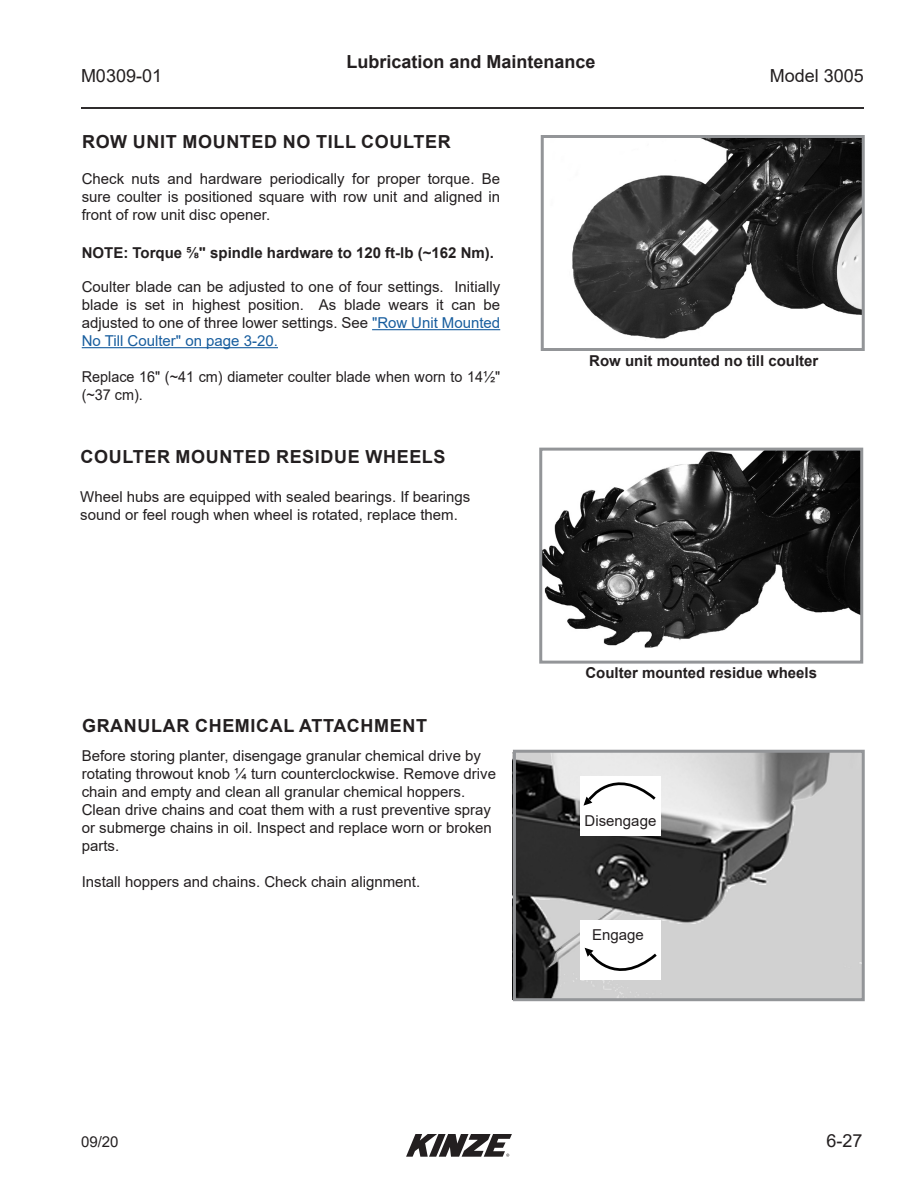
<style>
.page{position:relative;width:918px;height:1188px;background:#fff}
.page>*{position:absolute;margin:0;border:0;box-sizing:border-box;transform-origin:0 0}
.Operation_Description_Header-maintenance{font:700 18px "Arial";letter-spacing:.035em;color:#231f20}
.Operation_Description_Header-maintenance-2{font:700 18px "Arial";color:#231f20}
.t1{font:18px "Arial";color:#231f20}
.paragraph_text_-_full_page{font:15px/18px "Arial";color:#231f20}
.Paragraph_Text{font:15px/18px "Arial";color:#231f20;text-align:justify}
.NOTE{font:700 15px "Arial";color:#231f20}
.Paragraph_Text-2{font:15px/18px "Arial";color:#231f20;scale:.96 1}
.s1{color:#175d9e}
</style>
<div class="page">
<hr style="left:81px;top:107px;width:783px;height:2px;background:#231f20">
<svg style="left:406px;top:1134px;width:106px;height:23px"></svg>
<hr style="left:372px;top:329px;width:128px;height:1px;background:#175d9e">
<hr style="left:82px;top:347px;width:196px;height:1px;background:#175d9e">
<img style="left:572px;top:139px;width:289px;height:200px">
<div style="left:541px;top:135px;width:324px;height:216px;border:3px solid #939598"></div>
<img style="left:543px;top:452px;width:316px;height:196px">
<div style="left:539px;top:448px;width:324px;height:216px;border:3px solid #939598"></div>
<img style="left:517px;top:754px;width:344px;height:243px">
<div style="left:580px;top:776px;width:81px;height:59px;background:#fff"></div>
<div style="left:513px;top:750px;width:352px;height:251px;border:3px solid #939598"></div>
<div style="left:580px;top:920px;width:81px;height:60px;background:#fff"></div>
<svg style="left:584px;top:765px;width:75px;height:41px"></svg>
<svg style="left:585px;top:948px;width:75px;height:41px"></svg>
<p class="Operation_Description_Header-maintenance-2" style="left:346px;top:49px;width:251px">Lubrication and Maintenance</p>
<p class="t1" style="left:81px;top:63px;width:83px">M0309-01</p>
<p class="t1" style="left:770px;top:63px;width:96px">Model 3005</p>
<p class="Operation_Description_Header-maintenance" style="left:82px;top:129px;width:370px">ROW UNIT MOUNTED NO TILL COULTER</p>
<p class="Paragraph_Text" style="left:82px;top:170px;width:420px">Check nuts and hardware periodically for proper torque. Be sure coulter is positioned square with row unit and aligned in front of row unit disc opener.</p>
<p class="NOTE" style="left:82px;top:242px;width:414px">NOTE: Torque ⅝" spindle hardware to 120 ft-lb (~162 Nm).</p>
<p class="Paragraph_Text" style="left:82px;top:278px;width:420px">Coulter blade can be adjusted to one of four settings. Initially blade is set in highest position. As blade wears it can be adjusted to one of three lower settings. See <span class="s1">"Row Unit Mounted No Till Coulter" on page 3-20.</span></p>
<p class="Paragraph_Text-2" style="left:82px;top:368px;width:437px">Replace 16" (~41 cm) diameter coulter blade when worn to 14½" (~37 cm).</p>
<p class="Operation_Description_Header-maintenance" style="left:81px;top:444px;width:367px">COULTER MOUNTED RESIDUE WHEELS</p>
<p class="paragraph_text_-_full_page" style="left:80px;top:488px;width:392px">Wheel hubs are equipped with sealed bearings. If bearings sound or feel rough when wheel is rotated, replace them.</p>
<p class="Operation_Description_Header-maintenance" style="left:82px;top:713px;width:347px">GRANULAR CHEMICAL ATTACHMENT</p>
<p class="paragraph_text_-_full_page" style="left:82px;top:746px;width:416px">Before storing planter, disengage granular chemical drive by rotating throwout knob ¼ turn counterclockwise. Remove drive chain and empty and clean all granular chemical hoppers.<br>Clean drive chains and coat them with a rust preventive spray or submerge chains in oil. Inspect and replace worn or broken parts.</p>
<p class="paragraph_text_-_full_page" style="left:82px;top:872px;width:340px">Install hoppers and chains. Check chain alignment.</p>
<p class="NOTE" style="left:589px;top:350px;width:231px">Row unit mounted no till coulter</p>
<p class="NOTE" style="left:585px;top:662px;width:233px">Coulter mounted residue wheels</p>
<p class="paragraph_text_-_full_page" style="left:585px;top:811px;width:73px">Disengage</p>
<p class="paragraph_text_-_full_page" style="left:592px;top:925px;width:53px">Engage</p>
<p class="paragraph_text_-_full_page" style="left:81px;top:1133px;width:39px">09/20</p>
<p class="t1" style="left:826px;top:1128px;width:38px">6-27</p>
</div>
